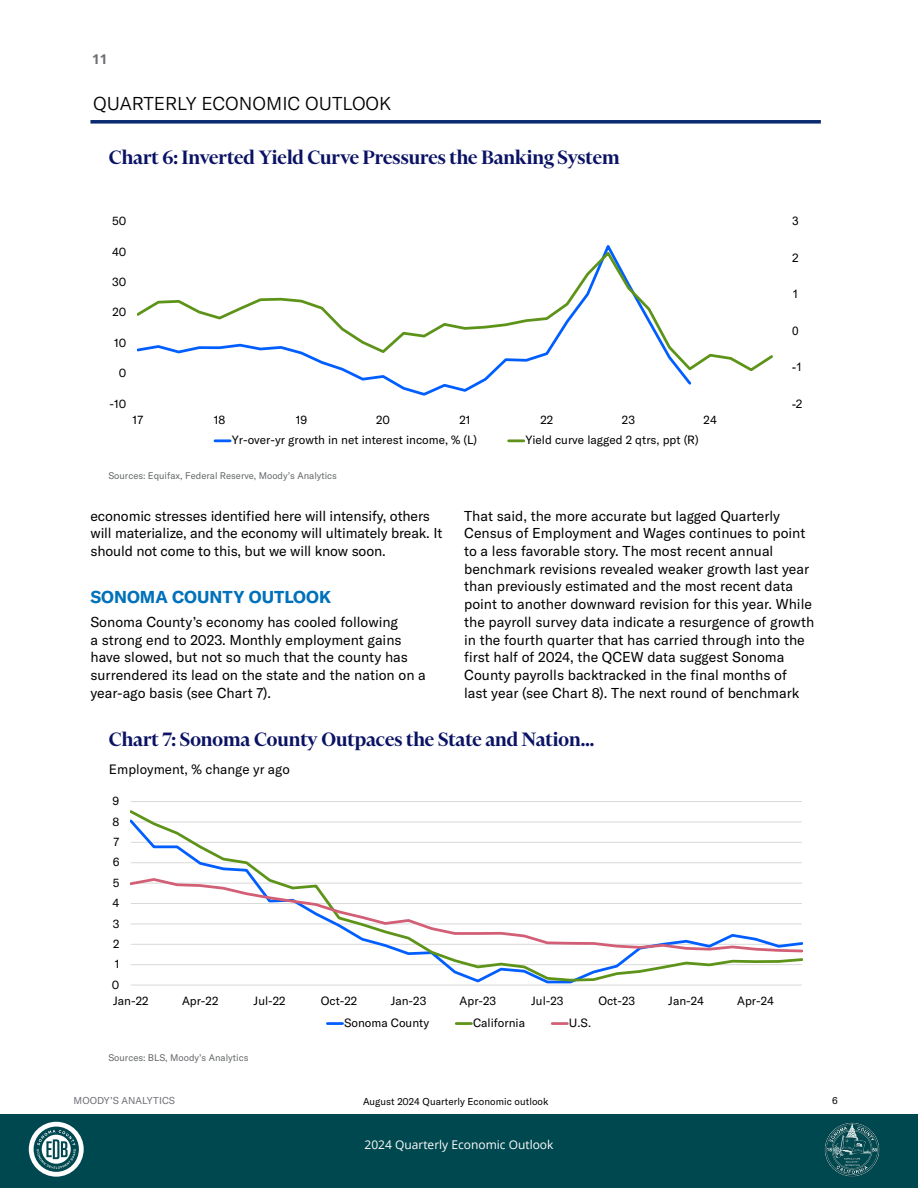
<style>
.page{position:relative;width:918px;height:1188px;background:#fff}
.page>*{position:absolute;margin:0;border:0;box-sizing:border-box;transform-origin:0 0}
.t1{font:600 22.2px "Financier Display";color:#0a1264}
.t2{font:300 18.45px "GT America";color:#000}
.t3{font:700 16.95px "GT America";color:#0071bb}
.t4{font:14.1px/17.7px "GT America";color:#000}
.t5{font:700 13.5px "Open Sans";color:#6e6e74}
.t6{font:13.35px "GT America";color:#000}
.t7{font:12px "Open Sans";color:#fff}
.t8{font:11.85px "GT America";color:#000}
.t9{font:11.85px "Arial";color:#000}
.t10{font:9.9px "GT America";letter-spacing:.005em;color:#000}
.t11{font:9.9px "GT America";letter-spacing:.005em;color:#727279}
.t12{font:9.45px "GT America";color:#646769}
</style>
<div class="page">
<div style="left:0;top:1114px;width:918px;height:74px;background:#00484f"></div>
<svg style="left:29px;top:1122px;width:55px;height:55px"></svg>
<img style="left:824px;top:1122px;width:56px;height:55px">
<svg style="left:90px;top:120px;width:731px;height:4px;background:#25427f"></svg>
<svg style="left:347px;top:245px;width:345px;height:151px"></svg>
<svg style="left:138px;top:249px;width:635px;height:124px"></svg>
<hr style="left:215px;top:439px;width:15px;height:3px;background:#005eff">
<hr style="left:509px;top:439px;width:15px;height:3px;background:#5d9319">
<hr style="left:131px;top:985px;width:671px;height:1px;background:#d9d9d9">
<hr style="left:131px;top:801px;width:671px;height:1px;background:#d9d9d9">
<svg style="left:131px;top:810px;width:672px;height:173px"></svg>
<svg style="left:131px;top:877px;width:672px;height:77px"></svg>
<hr style="left:327px;top:1022px;width:16px;height:3px;background:#005eff">
<hr style="left:456px;top:1022px;width:15px;height:3px;background:#5d9319">
<hr style="left:552px;top:1022px;width:15px;height:3px;background:#d25f76">
<p class="t5" style="left:92px;top:50px;width:17px">11</p>
<h2 class="t2" style="left:93px;top:93px;width:300px">QUARTERLY ECONOMIC OUTLOOK</h2>
<p class="t1" style="left:109px;top:145px;width:512px">Chart 6: Inverted Yield Curve Pressures the Banking System</p>
<p class="t8" style="left:112px;top:214px;width:16px">50</p>
<p class="t8" style="left:112px;top:244px;width:16px">40</p>
<p class="t8" style="left:112px;top:275px;width:16px">30</p>
<p class="t8" style="left:113px;top:305px;width:15px">20</p>
<p class="t8" style="left:114px;top:336px;width:14px">10</p>
<p class="t8" style="left:119px;top:366px;width:9px">0</p>
<p class="t8" style="left:110px;top:397px;width:18px">-10</p>
<p class="t9" style="left:792px;top:213px;width:8px">3</p>
<p class="t9" style="left:792px;top:249px;width:8px">2</p>
<p class="t9" style="left:792px;top:286px;width:8px">1</p>
<p class="t9" style="left:792px;top:322px;width:8px">0</p>
<p class="t9" style="left:792px;top:359px;width:12px">-1</p>
<p class="t9" style="left:792px;top:395px;width:12px">-2</p>
<p class="t8" style="left:133px;top:413px;width:12px">17</p>
<p class="t8" style="left:214px;top:413px;width:13px">18</p>
<p class="t8" style="left:296px;top:413px;width:13px">19</p>
<p class="t8" style="left:376px;top:413px;width:15px">20</p>
<p class="t8" style="left:459px;top:413px;width:13px">21</p>
<p class="t8" style="left:540px;top:413px;width:14px">22</p>
<p class="t8" style="left:622px;top:413px;width:15px">23</p>
<p class="t8" style="left:704px;top:413px;width:15px">24</p>
<p class="t8" style="left:232px;top:433px;width:247px">Yr-over-yr growth in net interest income, % (L)</p>
<p class="t8" style="left:525px;top:433px;width:175px">Yield curve lagged 2 qtrs, ppt (R)</p>
<p class="t12" style="left:108px;top:470px;width:230px">Sources: Equifax, Federal Reserve, Moody’s Analytics</p>
<p class="t4" style="left:90px;top:507px;width:353px">economic stresses identified here will intensify, others will materialize, and the economy will ultimately break. It should not come to this, but we will know soon.</p>
<h3 class="t3" style="left:90px;top:586px;width:242px">SONOMA COUNTY OUTLOOK</h3>
<p class="t4" style="left:90px;top:613px;width:337px">Sonoma County’s economy has cooled following<br>a strong end to 2023. Monthly employment gains have slowed, but not so much that the county has surrendered its lead on the state and the nation on a year-ago basis (see Chart 7).</p>
<p class="t4" style="left:464px;top:507px;width:352px">That said, the more accurate but lagged Quarterly Census of Employment and Wages continues to point to a less favorable story. The most recent annual benchmark revisions revealed weaker growth last year than previously estimated and the most recent data point to another downward revision for this year. While the payroll survey data indicate a resurgence of growth in the fourth quarter that has carried through into the first half of 2024, the QCEW data suggest Sonoma County payrolls backtracked in the final months of<br>last year (see Chart 8). The next round of benchmark</p>
<p class="t1" style="left:109px;top:727px;width:487px">Chart 7: Sonoma County Outpaces the State and Nation…</p>
<p class="t6" style="left:109px;top:762px;width:182px">Employment, % change yr ago</p>
<p class="t8" style="left:113px;top:794px;width:8px">9</p>
<p class="t8" style="left:113px;top:814px;width:8px">8</p>
<p class="t8" style="left:114px;top:835px;width:7px">7</p>
<p class="t8" style="left:113px;top:855px;width:8px">6</p>
<p class="t8" style="left:113px;top:876px;width:8px">5</p>
<p class="t8" style="left:112px;top:896px;width:8px">4</p>
<p class="t8" style="left:113px;top:916px;width:8px">3</p>
<p class="t8" style="left:113px;top:937px;width:8px">2</p>
<p class="t8" style="left:115px;top:957px;width:6px">1</p>
<p class="t8" style="left:112px;top:978px;width:9px">0</p>
<p class="t8" style="left:113px;top:994px;width:37px">Jan-22</p>
<p class="t8" style="left:182px;top:994px;width:38px">Apr-22</p>
<p class="t8" style="left:254px;top:994px;width:34px">Jul-22</p>
<p class="t8" style="left:321px;top:994px;width:38px">Oct-22</p>
<p class="t8" style="left:391px;top:994px;width:37px">Jan-23</p>
<p class="t8" style="left:460px;top:994px;width:38px">Apr-23</p>
<p class="t8" style="left:531px;top:994px;width:34px">Jul-23</p>
<p class="t8" style="left:598px;top:994px;width:38px">Oct-23</p>
<p class="t8" style="left:668px;top:994px;width:37px">Jan-24</p>
<p class="t8" style="left:737px;top:994px;width:38px">Apr-24</p>
<p class="t8" style="left:344px;top:1016px;width:87px">Sonoma County</p>
<p class="t8" style="left:473px;top:1016px;width:54px">California</p>
<p class="t8" style="left:569px;top:1016px;width:24px">U.S.</p>
<p class="t12" style="left:108px;top:1052px;width:142px">Sources: BLS, Moody’s Analytics</p>
<p class="t11" style="left:74px;top:1095px;width:103px">MOODY’S ANALYTICS</p>
<p class="t10" style="left:363px;top:1096px;width:187px">August 2024 Quarterly Economic outlook</p>
<p class="t7" style="left:365px;top:1136px;width:190px">2024 Quarterly Economic Outlook</p>
<p class="t10" style="left:832px;top:1095px;width:7px">6</p>
</div>
